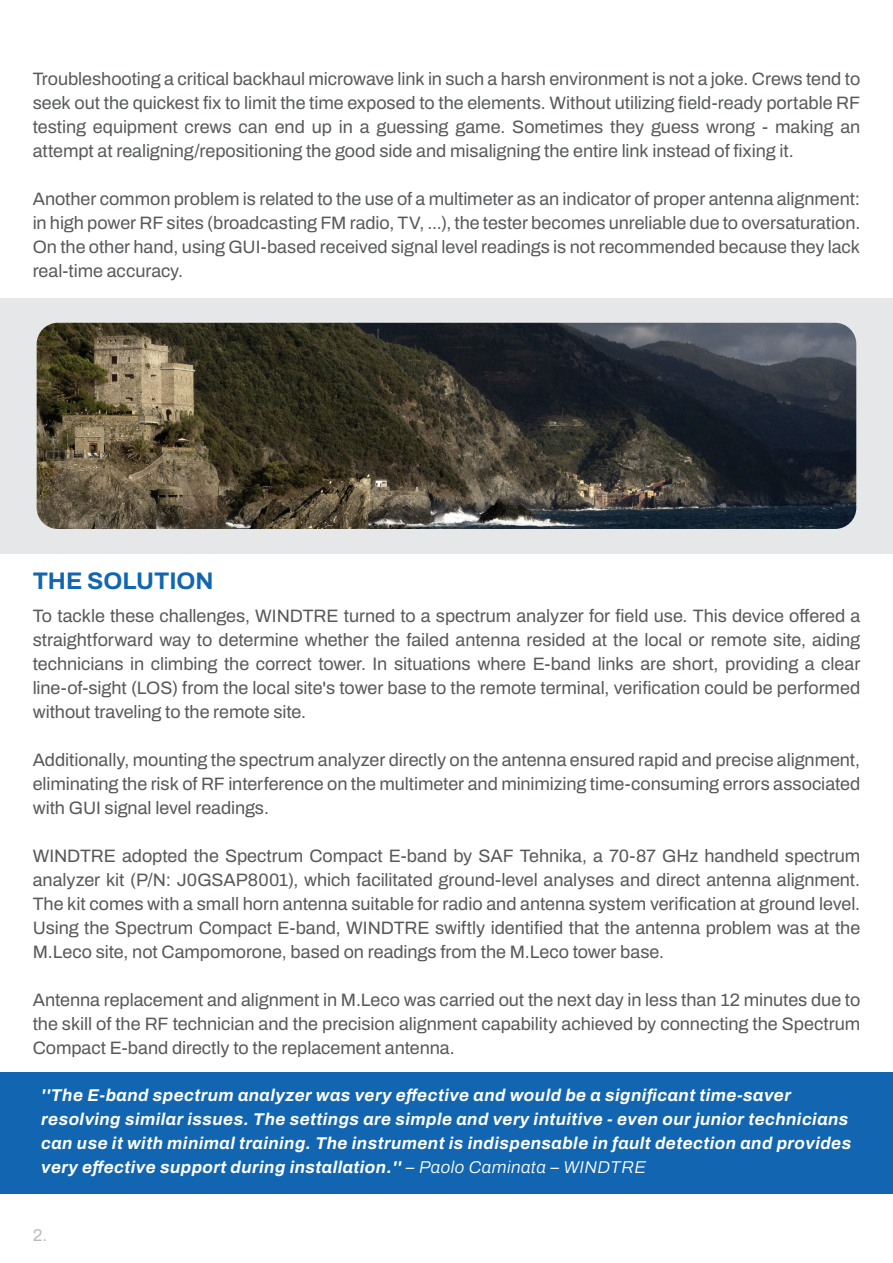
<style>
.page{position:relative;width:893px;height:1263px;background:#fff}
.page>*{position:absolute;margin:0;border:0;box-sizing:border-box;transform-origin:0 0}
.t1{font:700 24px "Archivo";letter-spacing:-.005em;color:#1266b1}
.t2{font:18px/24px "Archivo";color:#57585a;text-align:justify}
.t3{font:18px/24px "Archivo";color:#57595b;text-align:justify}
.t4{font:italic 700 17.1px/24px "Archivo";letter-spacing:.03em;color:#fff}
.t5{font:17.1px "Archivo";color:#bababa}
.s1{font-weight:300}
</style>
<div class="page">
<div style="left:0;top:298px;width:893px;height:256px;background:#e6e7e9"></div>
<img style="left:37px;top:323px;width:819px;height:206px">
<div style="left:0;top:1073px;width:893px;height:121px;background:#1266b1"></div>
<p class="t3" style="left:33px;top:67px;width:829px">Troubleshooting a critical backhaul microwave link in such a harsh environment is not a joke. Crews tend to seek out the quickest fix to limit the time exposed to the elements. Without utilizing field-ready portable RF testing equipment crews can end up in a guessing game. Sometimes they guess wrong - making an attempt at realigning/repositioning the good side and misaligning the entire link instead of fixing it.</p>
<p class="t3" style="left:33px;top:187px;width:829px">Another common problem is related to the use of a multimeter as an indicator of proper antenna alignment: in high power RF sites (broadcasting FM radio, TV, ...), the tester becomes unreliable due to oversaturation.<br>On the other hand, using GUI-based received signal level readings is not recommended because they lack real-time accuracy.</p>
<h1 class="t1" style="left:33px;top:563px;width:182px">THE SOLUTION</h1>
<p class="t2" style="left:33px;top:604px;width:829px">To tackle these challenges, WINDTRE turned to a spectrum analyzer for field use. This device offered a straightforward way to determine whether the failed antenna resided at the local or remote site, aiding technicians in climbing the correct tower. In situations where E-band links are short, providing a clear line-of-sight (LOS) from the local site's tower base to the remote terminal, verification could be performed without traveling to the remote site.</p>
<p class="t2" style="left:33px;top:748px;width:829px">Additionally, mounting the spectrum analyzer directly on the antenna ensured rapid and precise alignment, eliminating the risk of RF interference on the multimeter and minimizing time-consuming errors associated with GUI signal level readings.</p>
<p class="t2" style="left:33px;top:844px;width:829px">WINDTRE adopted the Spectrum Compact E-band by SAF Tehnika, a 70-87 GHz handheld spectrum analyzer kit (P/N: J0GSAP8001), which facilitated ground-level analyses and direct antenna alignment.<br>The kit comes with a small horn antenna suitable for radio and antenna system verification at ground level.<br>Using the Spectrum Compact E-band, WINDTRE swiftly identified that the antenna problem was at the M.Leco site, not Campomorone, based on readings from the M.Leco tower base.</p>
<p class="t2" style="left:33px;top:988px;width:829px">Antenna replacement and alignment in M.Leco was carried out the next day in less than 12 minutes due to the skill of the RF technician and the precision alignment capability achieved by connecting the Spectrum Compact E-band directly to the replacement antenna.</p>
<p class="t4" style="left:41px;top:1083px;width:811px">''The E-band spectrum analyzer was very effective and would be a significant time-saver resolving similar issues. The settings are simple and very intuitive - even our junior technicians can use it with minimal training. The instrument is indispensable in fault detection and provides very effective support during installation.'' <span class="s1">– Paolo Caminata – WINDTRE</span></p>
<p class="t5" style="left:33px;top:1222px;width:16px">2.</p>
</div>
